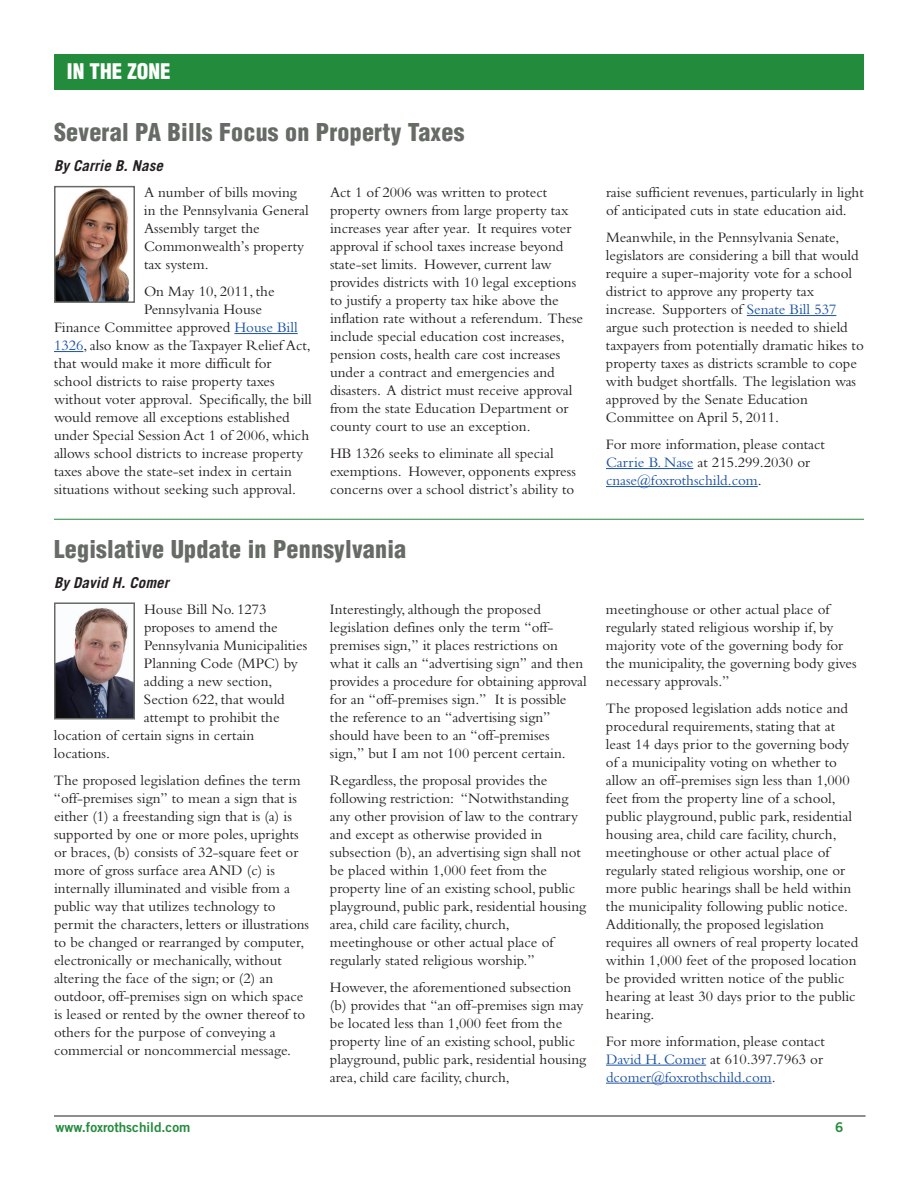
<style>
.page{position:relative;width:918px;height:1188px;background:#fff}
.page>*{position:absolute;margin:0;border:0;box-sizing:border-box;transform-origin:0 0}
.t1{font:900 condensed 24px "Helvetica";letter-spacing:.01em;color:#666b65}
.t2{font:900 condensed 21px "Helvetica";color:#fff}
.t3{font:15px/18px "Bembo";color:#231f20}
.t4{font:italic 700 15px "Trade Gothic";letter-spacing:.005em;color:#231f20}
.t5{font:13.5px "Trade Gothic Bold Two";color:#238b3c}
.s1{color:#1c52a4}
</style>
<div class="page">
<hr style="left:234px;top:333px;width:64px;height:1px;background:#1c52a4">
<svg style="left:54px;top:351px;width:29px;height:1px"></svg>
<hr style="left:747px;top:315px;width:89px;height:1px;background:#1c52a4">
<hr style="left:606px;top:468px;width:87px;height:1px;background:#1c52a4">
<hr style="left:606px;top:486px;width:152px;height:1px;background:#1c52a4">
<hr style="left:54px;top:1115px;width:812px;height:2px;background:#666b65">
<img style="left:57px;top:189px;width:72px;height:111px">
<div style="left:54px;top:186px;width:81px;height:117px;border:2px solid #666b65"></div>
<div style="left:54px;top:54px;width:810px;height:36px;background:#238b3c"></div>
<hr style="left:606px;top:1065px;width:100px;height:1px;background:#1c52a4">
<hr style="left:606px;top:1083px;width:166px;height:1px;background:#1c52a4">
<img style="left:57px;top:608px;width:75px;height:108px">
<div style="left:54px;top:602px;width:81px;height:117px;border:2px solid #666b65"></div>
<hr style="left:54px;top:519px;width:810px;height:1px;background:#238b3c">
<h2 class="t2" style="left:67px;top:63px;width:105px">IN THE ZONE</h2>
<h1 class="t1" style="left:54px;top:123px;width:412px">Several PA Bills Focus on Property Taxes</h1>
<p class="t4" style="left:54px;top:160px;width:110px">By Carrie B. Nase</p>
<p class="t3" style="left:144px;top:185px;width:166px">A number of bills moving in the Pennsylvania General<br>Assembly target the<br>Commonwealth’s property tax system.</p>
<p class="t3" style="left:144px;top:284px;width:132px">On May 10, 2011, the</p>
<p class="t3" style="left:144px;top:302px;width:120px">Pennsylvania House</p>
<p class="t3" style="left:54px;top:320px;width:245px">Finance Committee approved <span class="s1">House Bill</span></p>
<p class="t3" style="left:54px;top:338px;width:258px"><span class="s1">1326</span>, also know as theTaxpayer Relief Act,</p>
<p class="t3" style="left:54px;top:356px;width:219px">that would make it more difficult for</p>
<p class="t3" style="left:54px;top:374px;width:222px">school districts to raise property taxes</p>
<p class="t3" style="left:54px;top:392px;width:259px">without voter approval. Specifically, the bill</p>
<p class="t3" style="left:54px;top:410px;width:237px">would remove all exceptions established</p>
<p class="t3" style="left:54px;top:428px;width:257px">under Special Session Act 1 of 2006, which</p>
<p class="t3" style="left:54px;top:446px;width:251px">allows school districts to increase property</p>
<p class="t3" style="left:54px;top:464px;width:239px">taxes above the state-set index in certain</p>
<p class="t3" style="left:54px;top:482px;width:243px">situations without seeking such approval.</p>
<p class="t3" style="left:330px;top:185px;width:255px">Act 1 of 2006 was written to protect property owners from large property tax increases year after year. It requires voter approval if school taxes increase beyond state-set limits. However, current law provides districts with 10 legal exceptions to justify a property tax hike above the inflation rate without a referendum. These include special education cost increases, pension costs, health care cost increases under a contract and emergencies and disasters. A district must receive approval from the state Education Department or county court to use an exception.</p>
<p class="t3" style="left:330px;top:446px;width:247px">HB 1326 seeks to eliminate all special exemptions. However, opponents express concerns over a school district’s ability to</p>
<h1 class="t1" style="left:54px;top:540px;width:354px">Legislative Update in Pennsylvania</h1>
<p class="t4" style="left:54px;top:577px;width:116px">By David H. Comer</p>
<p class="t3" style="left:144px;top:601px;width:124px">House Bill No. 1273</p>
<p class="t3" style="left:144px;top:619px;width:135px">proposes to amend the</p>
<p class="t3" style="left:144px;top:637px;width:165px">Pennsylvania Municipalities</p>
<p class="t3" style="left:144px;top:655px;width:155px">Planning Code (MPC) by</p>
<p class="t3" style="left:144px;top:673px;width:130px">adding a new section,</p>
<p class="t3" style="left:144px;top:691px;width:142px">Section 622, that would</p>
<p class="t3" style="left:144px;top:709px;width:137px">attempt to prohibit the</p>
<p class="t3" style="left:54px;top:727px;width:202px">location of certain signs in certain</p>
<p class="t3" style="left:54px;top:745px;width:58px">locations.</p>
<p class="t3" style="left:54px;top:772px;width:257px">The proposed legislation defines the term “off-premises sign” to mean a sign that is either (1) a freestanding sign that is (a) is supported by one or more poles, uprights or braces, (b) consists of 32-square feet or more of gross surface area AND (c) is internally illuminated and visible from a public way that utilizes technology to permit the characters, letters or illustrations to be changed or rearranged by computer, electronically or mechanically, without altering the face of the sign; or (2) an outdoor, off-premises sign on which space is leased or rented by the owner thereof to others for the purpose of conveying a commercial or noncommercial message.</p>
<p class="t3" style="left:330px;top:601px;width:258px">Interestingly, although the proposed legislation defines only the term “off&shy;premises sign,” it places restrictions on what it calls an “advertising sign” and then provides a procedure for obtaining approval for an “off-premises sign.” It is possible the reference to an “advertising sign” should have been to an “off-premises sign,” but I am not 100 percent certain.</p>
<p class="t3" style="left:330px;top:772px;width:258px">Regardless, the proposal provides the following restriction: “Notwithstanding any other provision of law to the contrary and except as otherwise provided in subsection (b), an advertising sign shall not be placed within 1,000 feet from the property line of an existing school, public playground, public park, residential housing area, child care facility, church, meetinghouse or other actual place of regularly stated religious worship.”</p>
<p class="t3" style="left:330px;top:979px;width:258px">However, the aforementioned subsection (b) provides that “an off-premises sign may be located less than 1,000 feet from the property line of an existing school, public playground, public park, residential housing area, child care facility, church,</p>
<p class="t3" style="left:606px;top:185px;width:259px">raise sufficient revenues, particularly in light of anticipated cuts in state education aid.</p>
<p class="t3" style="left:606px;top:230px;width:259px">Meanwhile, in the Pennsylvania Senate, legislators are considering a bill that would require a super-majority vote for a school district to approve any property tax increase. Supporters of <span class="s1">Senate Bill 537 </span>argue such protection is needed to shield taxpayers from potentially dramatic hikes to property taxes as districts scramble to cope with budget shortfalls. The legislation was approved by the Senate Education Committee on April 5, 2011.</p>
<p class="t3" style="left:606px;top:437px;width:221px">For more information, please contact<br><span class="s1">Carrie B. Nase</span> at 215.299.2030 or <span class="s1">cnase@foxrothschild.com</span>.</p>
<p class="t3" style="left:606px;top:601px;width:252px">meetinghouse or other actual place of regularly stated religious worship if, by majority vote of the governing body for the municipality, the governing body gives necessary approvals.”</p>
<p class="t3" style="left:606px;top:700px;width:254px">The proposed legislation adds notice and procedural requirements, stating that at least 14 days prior to the governing body of a municipality voting on whether to allow an off-premises sign less than 1,000 feet from the property line of a school, public playground, public park, residential housing area, child care facility, church, meetinghouse or other actual place of regularly stated religious worship, one or more public hearings shall be held within the municipality following public notice.<br>Additionally, the proposed legislation requires all owners of real property located within 1,000 feet of the proposed location be provided written notice of the public hearing at least 30 days prior to the public hearing.</p>
<p class="t3" style="left:606px;top:1033px;width:221px">For more information, please contact<br><span class="s1">David H. Comer</span> at 610.397.7963 or <span class="s1">dcomer@foxrothschild.com</span>.</p>
<p class="t5" style="left:56px;top:1122px;width:136px">www.foxrothschild.com</p>
<p class="t5" style="left:835px;top:1123px;width:10px">6</p>
</div>
